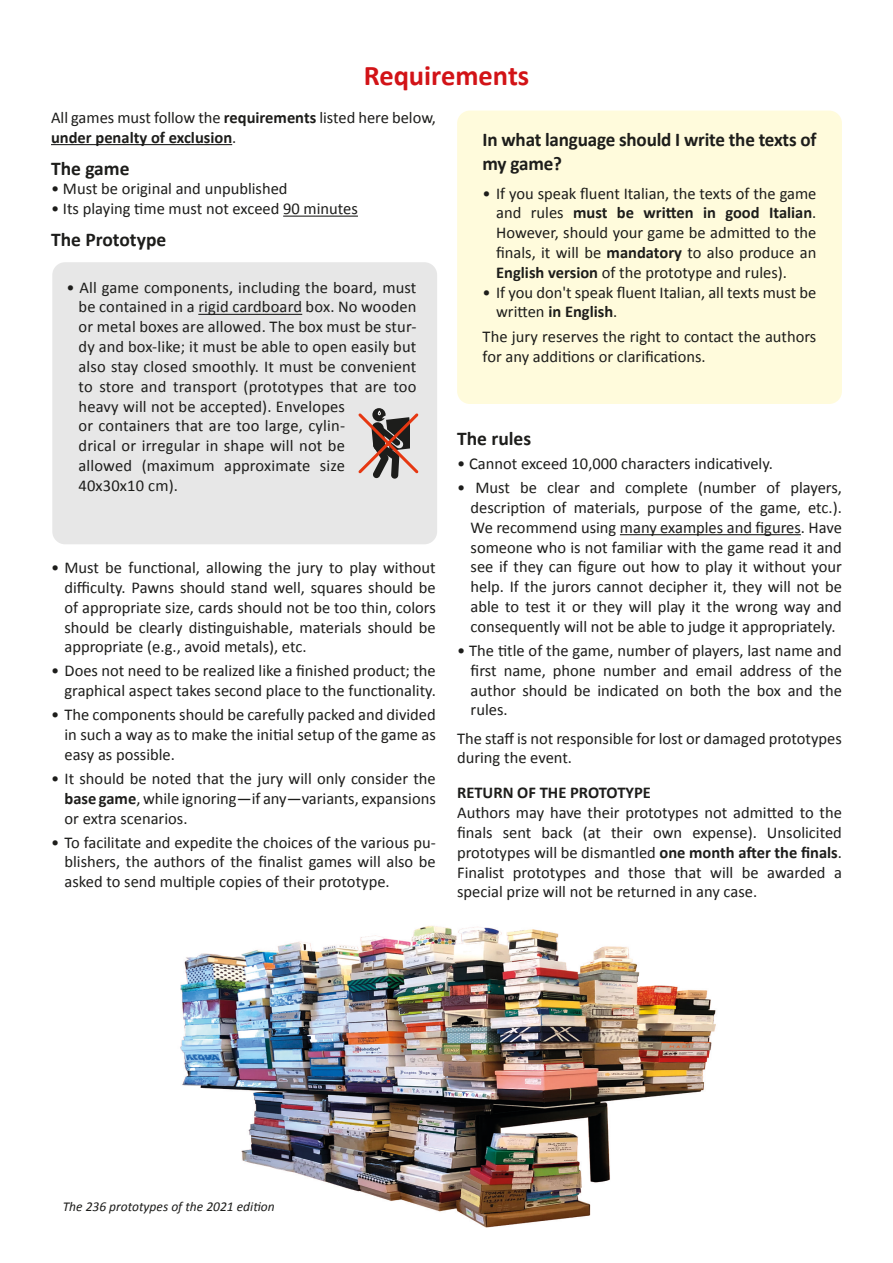
<style>
.page{position:relative;width:893px;height:1263px;background:#fff}
.page>*{position:absolute;margin:0;border:0;box-sizing:border-box;transform-origin:0 0}
.t1{font:700 28.5px "Calibri";color:#d21317}
.t2{font:700 19.5px/23.4px "Calibri";letter-spacing:-.01em;color:#1d1d1b}
.t3{font:16.5px/19.8px "Calibri";color:#1d1d1b;text-align:justify}
.t4{font:700 16.5px "Calibri";color:#1d1d1b}
.t5{font:italic 13.5px "Calibri";color:#1d1d1b}
.s1{font-weight:700}
</style>
<div class="page">
<hr style="left:51px;top:144px;width:181px;height:1px;background:#1d1d1b">
<hr style="left:283px;top:216px;width:75px;height:1px;background:#1d1d1b">
<div style="left:52px;top:262px;width:385px;height:282px;background:#e7e7e7;border-radius:13px"></div>
<svg style="left:358px;top:408px;width:61px;height:71px"></svg>
<hr style="left:198px;top:314px;width:104px;height:1px;background:#1d1d1b">
<hr style="left:620px;top:534px;width:181px;height:1px;background:#1d1d1b">
<img style="left:180px;top:925px;width:536px;height:303px">
<div style="left:457px;top:111px;width:385px;height:293px;background:#fffbdc;border-radius:13px"></div>
<p class="t1" style="left:364px;top:56px;width:167px">Requirements</p>
<p class="t3" style="left:51px;top:107px;width:386px">All games must follow the <span class="s1">requirements</span> listed here below, <span class="s1">under penalty of exclusion</span>.</p>
<p class="t2" style="left:51px;top:156px;width:80px">The game</p>
<p class="t3" style="left:51px;top:178px;width:238px">• Must be original and unpublished</p>
<p class="t3" style="left:51px;top:198px;width:308px">• Its playing time must not exceed 90 minutes</p>
<p class="t2" style="left:51px;top:227px;width:117px">The Prototype</p>
<p class="t3" style="left:79px;top:276px;width:339px;text-align:left;text-indent:-12px">• All game components, including the board, must be contained in a rigid cardboard box. No wooden or metal boxes are allowed. The box must be stur&shy;dy and box-like; it must be able to open easily but also stay closed smoothly. It must be convenient to store and transport (prototypes that are too heavy will not be accepted). Envelopes<br>or containers that are too large, cylin-<br>drical or irregular in shape will not be<br>allowed (maximum approximate size<br>40x30x10 cm).</p>
<p class="t3" style="left:65px;top:557px;width:373px;text-indent:-14px">• Must be functional, allowing the jury to play without difficulty. Pawns should stand well, squares should be of appropriate size, cards should not be too thin, colors should be clearly distinguishable, materials should be appropriate (e.g., avoid metals), etc.</p>
<p class="t3" style="left:51px;top:660px;width:386px;text-align:right">• Does not need to be realized like a finished product; the graphical aspect takes second place to the functionality.</p>
<p class="t3" style="left:65px;top:704px;width:373px;text-indent:-14px">• The components should be carefully packed and divided in such a way as to make the initial setup of the game as easy as possible.</p>
<p class="t3" style="left:65px;top:768px;width:373px;text-indent:-14px">• It should be noted that the jury will only consider the <span class="s1">base game</span>, while ignoring—if any—variants, expansions or extra scenarios.</p>
<p class="t3" style="left:65px;top:831px;width:373px;text-indent:-14px">• To facilitate and expedite the choices of the various pu&shy;blishers, the authors of the finalist games will also be asked to send multiple copies of their prototype.</p>
<p class="t2" style="left:483px;top:128px;width:335px">In what language should I write the texts of my game?</p>
<p class="t3" style="left:496px;top:182px;width:322px;text-indent:-14px">• If you speak fluent Italian, the texts of the game and rules <span class="s1">must be written in good Italian</span>.<br>However, should your game be admitted to the finals, it will be <span class="s1">mandatory</span> to also produce an <span class="s1">English version</span> of the prototype and rules).</p>
<p class="t3" style="left:496px;top:281px;width:322px;text-indent:-14px">• If you don't speak fluent Italian, all texts must be written <span class="s1">in English</span>.</p>
<p class="t3" style="left:483px;top:326px;width:335px">The jury reserves the right to contact the authors for any additions or clarifications.</p>
<p class="t2" style="left:457px;top:426px;width:76px">The rules</p>
<p class="t3" style="left:457px;top:453px;width:317px">• Cannot exceed 10,000 characters indicatively.</p>
<p class="t3" style="left:471px;top:477px;width:373px;text-indent:-14px">• Must be clear and complete (number of players, description of materials, purpose of the game, etc.).<br>We recommend using many examples and figures. Have someone who is not familiar with the game read it and see if they can figure out how to play it without your help. If the jurors cannot decipher it, they will not be able to test it or they will play it the wrong way and consequently will not be able to judge it appropriately.</p>
<p class="t3" style="left:471px;top:640px;width:373px;text-indent:-14px">• The title of the game, number of players, last name and first name, phone number and email address of the author should be indicated on both the box and the rules.</p>
<p class="t3" style="left:457px;top:727px;width:386px">The staff is not responsible for lost or damaged prototypes during the event.</p>
<p class="t4" style="left:457px;top:781px;width:195px">RETURN OF THE PROTOTYPE</p>
<p class="t3" style="left:457px;top:802px;width:386px">Authors may have their prototypes not admitted to the finals sent back (at their own expense). Unsolicited prototypes will be dismantled <span class="s1">one month after the finals</span>.<br>Finalist prototypes and those that will be awarded a special prize will not be returned in any case.</p>
<p class="t5" style="left:63px;top:1197px;width:213px">The 236 prototypes of the 2021 edition</p>
</div>
